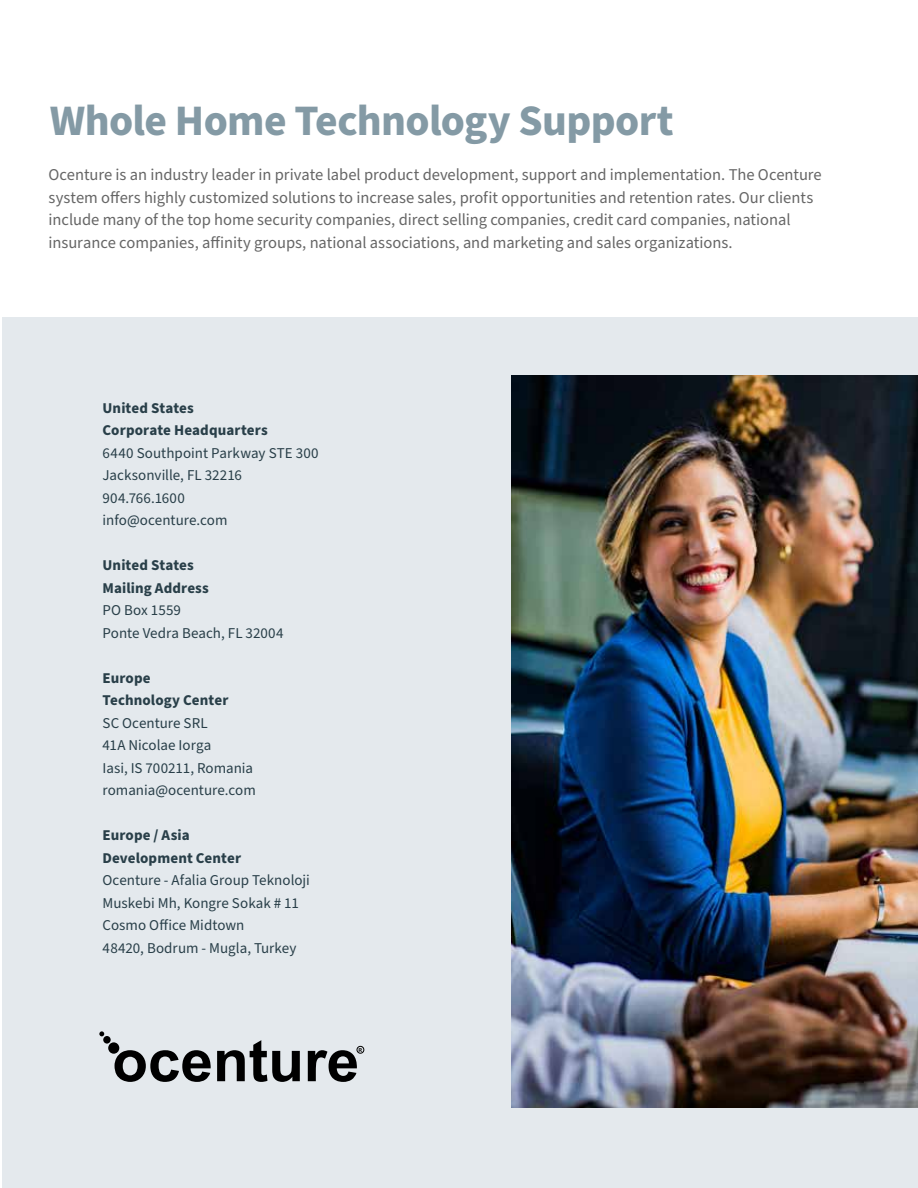
<style>
.page{position:relative;width:918px;height:1188px;background:#fff}
.page>*{position:absolute;margin:0;border:0;box-sizing:border-box;transform-origin:0 0}
.t1{font:700 58.5px "Arial";color:#000}
.t2{font:700 43.5px "Source Sans Pro";letter-spacing:-.015em;color:#849aa5}
.t3{font:16.5px/22.5px "Source Sans Pro";letter-spacing:-.005em;color:#666}
.t4{font:15px/22.5px "Source Sans Pro";color:#293f49}
.t5{font:700 15px/22.5px "Source Sans Pro";letter-spacing:.005em;color:#293f49}
.t6{font:700 5.25px "Arial";color:#000}
</style>
<div class="page">
<div style="left:2px;top:318px;width:916px;height:870px;background:#e4e9ed"></div>
<img style="left:512px;top:376px;width:406px;height:731px">
<div style="left:108px;top:1042px;width:11px;height:12px;background:#000;border-radius:50%"></div>
<div style="left:103px;top:1036px;width:8px;height:8px;background:#000;border-radius:50%"></div>
<svg style="left:99px;top:1031px;width:5px;height:5px"></svg>
<div style="left:357px;top:1046px;width:7px;height:8px;border:1px solid #000;border-radius:50%"></div>
<h2 class="t2" style="left:50px;top:91px;width:626px">Whole Home Technology Support</h2>
<p class="t3" style="left:49px;top:164px;width:775px">Ocenture is an industry leader in private label product development, support and implementation. The Ocenture system offers highly customized solutions to increase sales, profit opportunities and retention rates. Our clients include many of the top home security companies, direct selling companies, credit card companies, national insurance companies, affinity groups, national associations, and marketing and sales organizations.</p>
<p class="t5" style="left:103px;top:397px;width:167px">United States<br>Corporate Headquarters</p>
<p class="t4" style="left:103px;top:442px;width:218px">6440 Southpoint Parkway STE 300<br>Jacksonville, FL 32216<br>904.766.1600<br>info@ocenture.com</p>
<p class="t5" style="left:103px;top:554px;width:108px">United States<br>Mailing Address</p>
<p class="t4" style="left:103px;top:599px;width:183px">PO Box 1559<br>Ponte Vedra Beach, FL 32004</p>
<p class="t5" style="left:103px;top:667px;width:127px">Europe<br>Technology Center</p>
<p class="t4" style="left:103px;top:712px;width:155px">SC Ocenture SRL<br>41A Nicolae Iorga<br>Iasi, IS 700211, Romania romania@ocenture.com</p>
<p class="t5" style="left:103px;top:824px;width:140px">Europe / Asia<br>Development Center</p>
<p class="t4" style="left:103px;top:869px;width:209px">Ocenture - Afalia Group Teknoloji<br>Muskebi Mh, Kongre Sokak # 11<br>Cosmo Office Midtown<br>48420, Bodrum - Mugla, Turkey</p>
<h1 class="t1" style="left:112px;top:1022px;width:249px">ocenture</h1>
<p class="t6" style="left:358px;top:1046px;width:5px">R</p>
</div>
